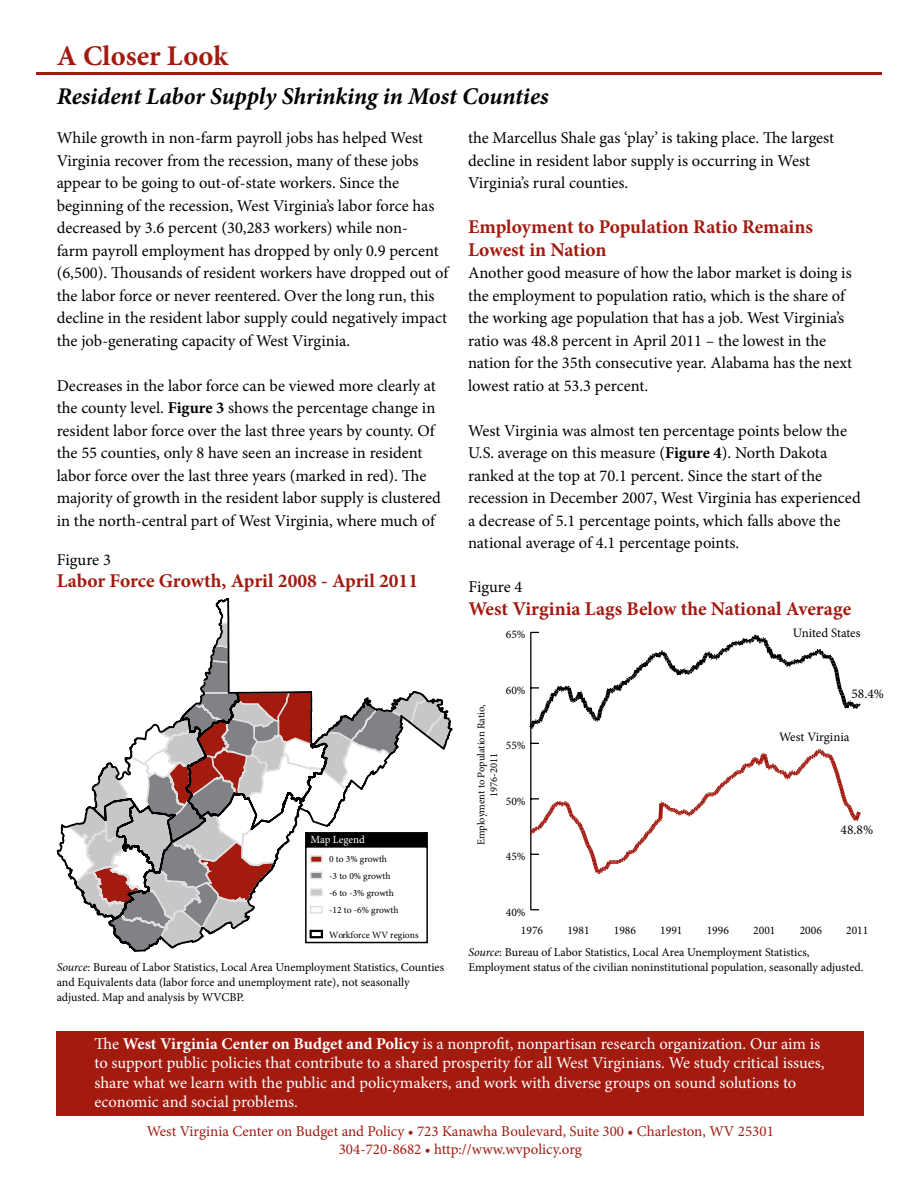
<style>
.page{position:relative;width:918px;height:1188px;background:#fff}
.page>*{position:absolute;margin:0;border:0;box-sizing:border-box;transform-origin:0 0}
.t1{font:700 28.5px "Minion Pro";letter-spacing:.01em;color:#a21a10}
.t2{font:italic 700 24px "Minion Pro";letter-spacing:-.005em;color:#000}
.t3{font:700 19.5px/22.5px "Minion Pro";color:#a21a10}
.t4{font:16.5px/22.5px "Minion Pro";color:#000}
.t5{font:16.5px/19.5px "Minion Pro";letter-spacing:-.005em;color:#fff}
.t6{font:15px/18px "Minion Pro";color:#a21a10;text-align:center}
.t7{font:13.5px "Minion Pro";color:#000}
.t8{font:12.9px "Minion Pro";color:#000}
.t9{font:12px/15px "Minion Pro";letter-spacing:-.005em;color:#000}
.t10{font:11.55px "Minion Pro";color:#000}
.t11{font:10.95px "Minion Pro";color:#fff}
.t12{font:10.5px/12.6px "Minion Pro";color:#000;text-align:center}
.t13{font:9.6px/16.6px "Minion Pro";color:#000}
.s1{font-weight:700}
.s2{font-style:italic}
</style>
<div class="page">
<hr style="left:36px;top:72px;width:846px;height:3px;background:#a31a0f">
<div style="left:57px;top:1031px;width:807px;height:85px;background:#a31a0f"></div>
<hr style="left:530px;top:632px;width:1px;height:278px;background:#000">
<svg style="left:530px;top:743px;width:331px;height:134px"></svg>
<svg style="left:529px;top:631px;width:332px;height:102px"></svg>
<svg style="left:56px;top:598px;width:397px;height:354px"></svg>
<h1 class="t1" style="left:57px;top:36px;width:173px">A Closer Look</h1>
<h2 class="t2" style="left:57px;top:79px;width:494px">Resident Labor Supply Shrinking in Most Counties</h2>
<p class="t4" style="left:468px;top:127px;width:368px">the Marcellus Shale gas ‘play’ is taking place. The largest decline in resident labor supply is occurring in West<br>Virginia’s rural counties.</p>
<p class="t3" style="left:468px;top:216px;width:346px">Employment to Population Ratio Remains<br>Lowest in Nation</p>
<p class="t4" style="left:468px;top:262px;width:386px">Another good measure of how the labor market is doing is the employment to population ratio, which is the share of the working age population that has a job. West Virginia’s ratio was 48.8 percent in April 2011 – the lowest in the nation for the 35th consecutive year. Alabama has the next lowest ratio at 53.3 percent.</p>
<p class="t4" style="left:468px;top:419px;width:394px">West Virginia was almost ten percentage points below the U.S. average on this measure (<span class="s1">Figure 4</span>). North Dakota ranked at the top at 70.1 percent. Since the start of the recession in December 2007, West Virginia has experienced a decrease of 5.1 percentage points, which falls above the national average of 4.1 percentage points.</p>
<p class="t4" style="left:57px;top:548px;width:56px">Figure 3</p>
<p class="t3" style="left:57px;top:569px;width:363px">Labor Force Growth, April 2008 - April 2011</p>
<p class="t4" style="left:57px;top:127px;width:393px">While growth in non-farm payroll jobs has helped West Virginia recover from the recession, many of these jobs appear to be going to out-of-state workers. Since the beginning of the recession, West Virginia’s labor force has decreased by 3.6 percent (30,283 workers) while non-<br>farm payroll employment has dropped by only 0.9 percent (6,500). Thousands of resident workers have dropped out of the labor force or never reentered. Over the long run, this decline in the resident labor supply could negatively impact the job-generating capacity of West Virginia.</p>
<p class="t4" style="left:57px;top:375px;width:386px">Decreases in the labor force can be viewed more clearly at the county level. <span class="s1">Figure 3</span> shows the percentage change in resident labor force over the last three years by county. Of the 55 counties, only 8 have seen an increase in resident labor force over the last three years (marked in red). The majority of growth in the resident labor supply is clustered in the north-central part of West Virginia, where much of</p>
<p class="t4" style="left:468px;top:576px;width:56px">Figure 4</p>
<p class="t3" style="left:468px;top:597px;width:384px">West Virginia Lags Below the National Average</p>
<p class="t11" style="left:311px;top:832px;width:56px">Map Legend</p>
<p class="t13" style="left:329px;top:851px;width:71px">0 to 3% growth<br>-3 to 0% growth -6 to -3% growth -12 to -6% growth</p>
<p class="t13" style="left:329px;top:926px;width:91px">Workforce WV regions</p>
<p class="t9" style="left:57px;top:960px;width:389px"><span class="s2">Source</span>: Bureau of Labor Statistics, Local Area Unemployment Statistics, Counties and Equivalents data (labor force and unemployment rate), not seasonally adjusted. Map and analysis by WVCBP.</p>
<p class="t10" style="left:506px;top:627px;width:21px">65%</p>
<p class="t12" style="left:475px;top:845px;width:142px;rotate:-90deg">Employment to Population Ratio,<br>1976-2011</p>
<p class="t10" style="left:506px;top:682px;width:21px">60%</p>
<p class="t10" style="left:506px;top:738px;width:21px">55%</p>
<p class="t10" style="left:506px;top:793px;width:21px">50%</p>
<p class="t10" style="left:506px;top:849px;width:21px">45%</p>
<p class="t8" style="left:793px;top:624px;width:69px">United States</p>
<p class="t7" style="left:851px;top:684px;width:34px">58.4%</p>
<p class="t8" style="left:779px;top:729px;width:72px">West Virginia</p>
<p class="t7" style="left:841px;top:820px;width:34px">48.8%</p>
<p class="t10" style="left:506px;top:904px;width:21px">40%</p>
<p class="t10" style="left:521px;top:923px;width:24px">1976</p>
<p class="t10" style="left:567px;top:923px;width:24px">1981</p>
<p class="t10" style="left:614px;top:923px;width:24px">1986</p>
<p class="t10" style="left:660px;top:923px;width:24px">1991</p>
<p class="t10" style="left:707px;top:923px;width:24px">1996</p>
<p class="t10" style="left:753px;top:923px;width:24px">2001</p>
<p class="t10" style="left:800px;top:923px;width:24px">2006</p>
<p class="t10" style="left:846px;top:923px;width:24px">2011</p>
<p class="t9" style="left:468px;top:944px;width:397px"><span class="s2">Source</span>: Bureau of Labor Statistics, Local Area Unemployment Statistics,<br>Employment status of the civilian noninstitutional population, seasonally adjusted.</p>
<p class="t5" style="left:94px;top:1034px;width:732px">The <span class="s1">West Virginia Center on Budget and Policy</span> is a nonprofit, nonpartisan research organization. Our aim is to support public policies that contribute to a shared prosperity for all West Virginians. We study critical issues, share what we learn with the public and policymakers, and work with diverse groups on sound solutions to economic and social problems.</p>
<p class="t6" style="left:147px;top:1122px;width:629px">West Virginia Center on Budget and Policy • 723 Kanawha Boulevard, Suite 300 • Charleston, WV 25301<br>304-720-8682 • http://www.wvpolicy.org</p>
</div>
